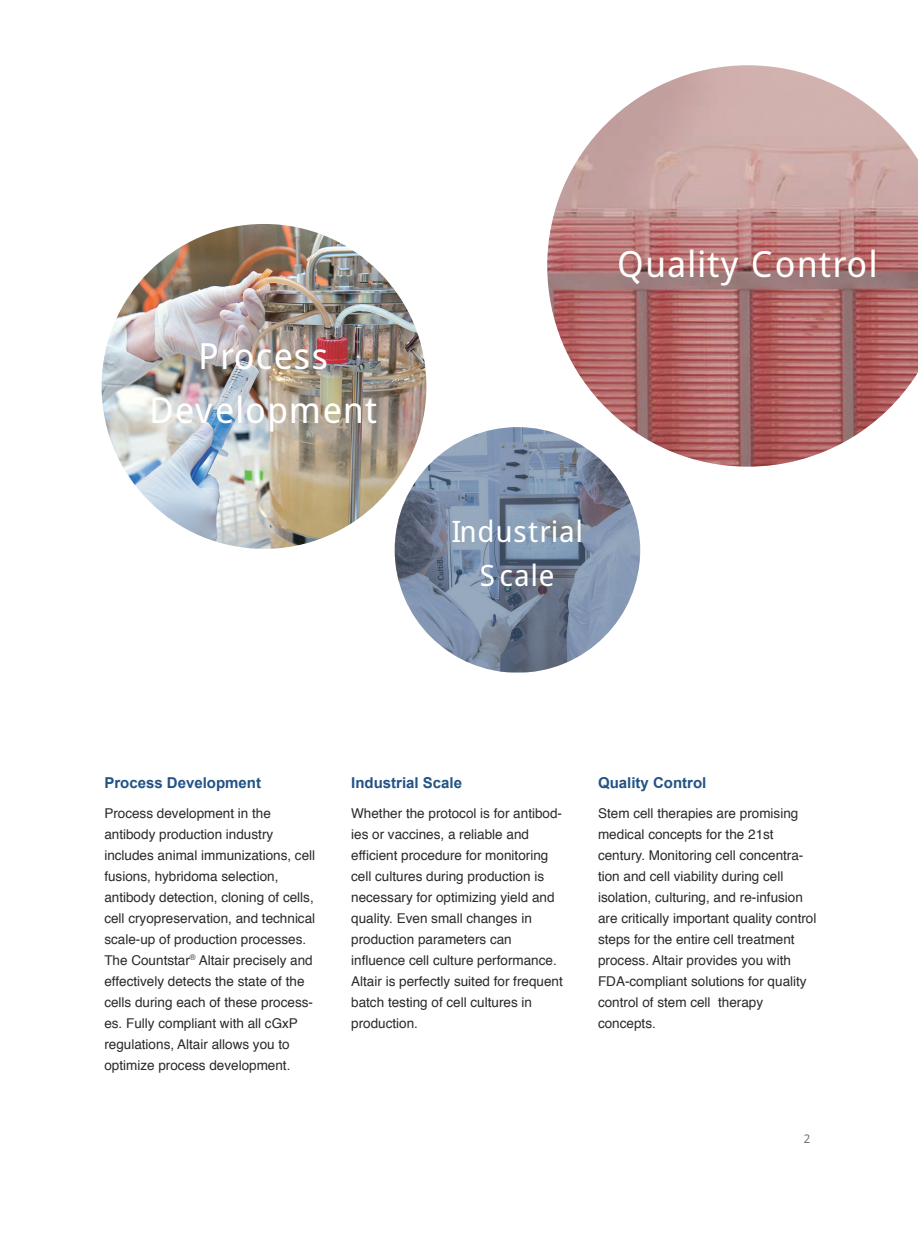
<style>
.page{position:relative;width:918px;height:1238px;background:#fff}
.page>*{position:absolute;margin:0;border:0;box-sizing:border-box;transform-origin:0 0}
.t1{font:36px/54px "FZDHTJW GB1 0";color:#fff;text-align:center}
.t2{font:29.4px/44.1px "FZDHTJW GB1 0";color:#fff;text-align:center}
.t3{font:700 15px "Arial";color:#235285}
.t4{font:13.5px/21px "Helvetica";color:#2b292a}
.t5{font:12px "FZS3 JW GB1 0";color:#6f7174}
</style>
<div class="page">
<img style="left:102px;top:224px;width:324px;height:325px;border-radius:162px">
<img style="left:395px;top:427px;width:245px;height:245px">
<svg style="left:395px;top:427px;width:245px;height:245px"></svg>
<svg style="left:547px;top:65px;width:371px;height:401px"></svg>
<h1 class="t1" style="left:149px;top:327px;width:229px">O〕“・ˇ〈〈<br>Cˇ》ˇ…“”‘ˇ’〉</h1>
<h1 class="t1" style="left:617px;top:236px;width:262px">P《、…—〉『?B“’〉〕“…</h1>
<h2 class="t2" style="left:451px;top:508px;width:133px">H’ˉ《〈〉〕—、…<br>R ・、…ˇ</h2>
<p class="t3" style="left:104px;top:777px;width:158px">Process Development</p>
<p class="t3" style="left:351px;top:777px;width:112px">Industrial Scale</p>
<p class="t3" style="left:598px;top:777px;width:110px">Quality Control</p>
<p class="t4" style="left:104px;top:803px;width:212px">Process development in the antibody production industry includes animal immunizations, cell fusions, hybridoma selection, antibody detection, cloning of cells, cell cryopreservation, and technical scale-up of production processes.<br>The Countstar<sup>Æ</sup> Altair precisely and effectively detects the state of the cells during each of these process&shy;es. Fully compliant with all cGxP regulations, Altair allows you to optimize process development.</p>
<p class="t4" style="left:351px;top:803px;width:213px">Whether the protocol is for antibod&shy;ies or vaccines, a reliable and efficient procedure for monitoring cell cultures during production is necessary for optimizing yield and quality. Even small changes in production parameters can influence cell culture performance.<br>Altair is perfectly suited for frequent batch testing of cell cultures in production.</p>
<p class="t4" style="left:598px;top:803px;width:220px">Stem cell therapies are promising medical concepts for the 21st century. Monitoring cell concentra&shy;tion and cell viability during cell isolation, culturing, and re-infusion are critically important quality control steps for the entire cell treatment process. Altair provides you with FDA-compliant solutions for quality control of stem cell therapy concepts.</p>
<p class="t5" style="left:804px;top:1130px;width:8px">Q</p>
</div>
